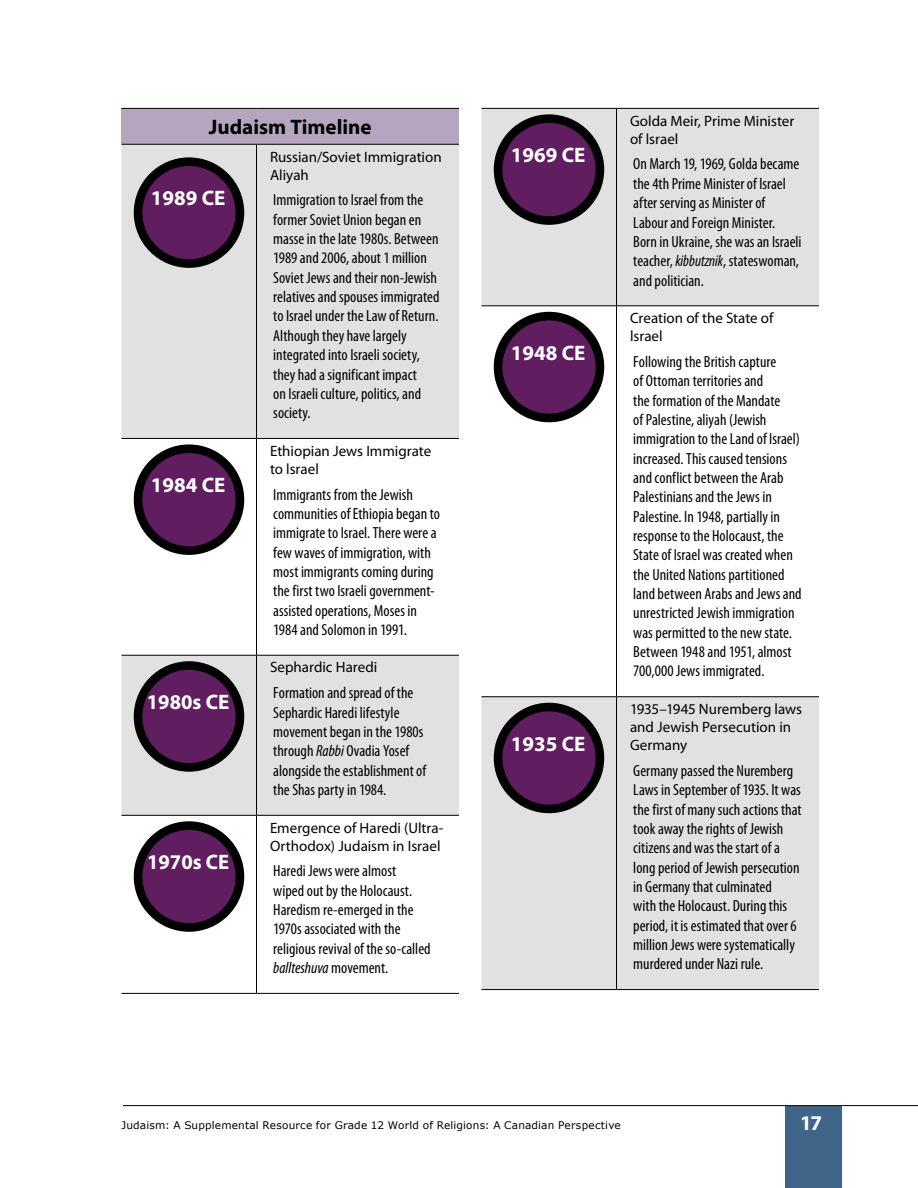
<style>
.page{position:relative;width:918px;height:1188px;background:#fff}
.page>*{position:absolute;margin:0;border:0;box-sizing:border-box;transform-origin:0 0}
.t1{font:700 21px "Myriad Pro";color:#fff}
.t2{font:700 21px "Myriad Pro";letter-spacing:-.005em;color:#000}
.t3{font:condensed 16.2px/19.4px "Myriad Pro";color:#000}
.t4{font:15px/18px "Myriad Pro";color:#000}
.t5{font:10.5px "Verdana";letter-spacing:.015em;color:#000}
.s1{font-style:italic}
</style>
<div class="page">
<div style="left:785px;top:1106px;width:57px;height:82px;background:#3f6589"></div>
<hr style="left:123px;top:1105px;width:795px;height:1px;background:#000">
<div style="left:122px;top:108px;width:337px;height:36px;background:#b5a5bf"></div>
<svg style="left:122px;top:145px;width:337px;height:670px;fill:#e1e1e2"></svg>
<hr style="left:122px;top:108px;width:134px;height:1px;background:#000">
<hr style="left:256px;top:108px;width:203px;height:1px;background:#000">
<hr style="left:122px;top:144px;width:134px;height:1px;background:#000">
<hr style="left:256px;top:144px;width:203px;height:1px;background:#000">
<hr style="left:256px;top:145px;width:1px;height:293px;background:#000">
<hr style="left:122px;top:438px;width:134px;height:1px;background:#000">
<hr style="left:256px;top:438px;width:203px;height:1px;background:#000">
<hr style="left:256px;top:439px;width:1px;height:216px;background:#000">
<hr style="left:122px;top:655px;width:134px;height:1px;background:#000">
<hr style="left:256px;top:655px;width:203px;height:1px;background:#000">
<hr style="left:256px;top:656px;width:1px;height:159px;background:#000">
<hr style="left:122px;top:815px;width:134px;height:1px;background:#000">
<hr style="left:256px;top:815px;width:203px;height:1px;background:#000">
<hr style="left:256px;top:816px;width:1px;height:177px;background:#000">
<hr style="left:122px;top:993px;width:134px;height:1px;background:#000">
<hr style="left:256px;top:993px;width:203px;height:1px;background:#000">
<div style="left:138px;top:162px;width:102px;height:102px;background:#601e61;border-radius:50%"></div>
<div style="left:134px;top:157px;width:110px;height:111px;border:9px solid #000;border-radius:50%"></div>
<div style="left:138px;top:449px;width:102px;height:102px;background:#601e61;border-radius:50%"></div>
<div style="left:134px;top:444px;width:110px;height:111px;border:9px solid #000;border-radius:50%"></div>
<div style="left:138px;top:666px;width:102px;height:101px;background:#601e61;border-radius:50%"></div>
<div style="left:134px;top:661px;width:110px;height:111px;border:9px solid #000;border-radius:50%"></div>
<div style="left:138px;top:826px;width:102px;height:101px;background:#601e61;border-radius:50%"></div>
<div style="left:134px;top:821px;width:110px;height:111px;border:9px solid #000;border-radius:50%"></div>
<svg style="left:482px;top:109px;width:337px;height:880px;fill:#e1e1e2"></svg>
<hr style="left:482px;top:108px;width:134px;height:1px;background:#000">
<hr style="left:616px;top:108px;width:203px;height:1px;background:#000">
<hr style="left:616px;top:109px;width:1px;height:196px;background:#000">
<hr style="left:482px;top:305px;width:134px;height:1px;background:#000">
<hr style="left:616px;top:305px;width:203px;height:1px;background:#000">
<hr style="left:616px;top:306px;width:1px;height:390px;background:#000">
<hr style="left:482px;top:696px;width:134px;height:1px;background:#000">
<hr style="left:616px;top:696px;width:203px;height:1px;background:#000">
<hr style="left:616px;top:697px;width:1px;height:292px;background:#000">
<hr style="left:482px;top:989px;width:134px;height:1px;background:#000">
<hr style="left:616px;top:989px;width:203px;height:1px;background:#000">
<div style="left:498px;top:119px;width:102px;height:102px;background:#601e61;border-radius:50%"></div>
<div style="left:494px;top:114px;width:110px;height:111px;border:9px solid #000;border-radius:50%"></div>
<div style="left:498px;top:316px;width:102px;height:102px;background:#601e61;border-radius:50%"></div>
<div style="left:494px;top:312px;width:110px;height:110px;border:9px solid #000;border-radius:50%"></div>
<div style="left:498px;top:707px;width:102px;height:102px;background:#601e61;border-radius:50%"></div>
<div style="left:494px;top:703px;width:110px;height:110px;border:9px solid #000;border-radius:50%"></div>
<p class="t2" style="left:209px;top:113px;width:164px">Judaism Timeline</p>
<p class="t1" style="left:151px;top:184px;width:76px">1989 CE</p>
<p class="t1" style="left:151px;top:471px;width:76px">1984 CE</p>
<p class="t1" style="left:147px;top:688px;width:84px">1980s CE</p>
<p class="t1" style="left:147px;top:848px;width:84px">1970s CE</p>
<p class="t4" style="left:270px;top:147px;width:173px">Russian/Soviet Immigration<br>Aliyah</p>
<p class="t3" style="left:273px;top:190px;width:168px">Immigration to Israel from the former Soviet Union began en masse in the late 1980s. Between<br>1989 and 2006, about 1 million<br>Soviet Jews and their non-Jewish relatives and spouses immigrated to Israel under the Law of Return.<br>Although they have largely integrated into Israeli society, they had a significant impact<br>on Israeli culture, politics, and society.</p>
<p class="t4" style="left:270px;top:441px;width:163px">Ethiopian Jews Immigrate to lsrael</p>
<p class="t3" style="left:273px;top:484px;width:168px">Immigrants from the Jewish communities of Ethiopia began to immigrate to Israel. There were a few waves of immigration, with most immigrants coming during the first two Israeli government&shy;assisted operations, Moses in<br>1984 and Solomon in 1991.</p>
<p class="t4" style="left:270px;top:658px;width:109px">Sephardic Haredi</p>
<p class="t3" style="left:273px;top:683px;width:154px">Formation and spread of the<br>Sephardic Haredi lifestyle movement began in the 1980s through <span class="s1">Rabbi</span> Ovadia Yosef alongside the establishment of the Shas party in 1984.</p>
<p class="t4" style="left:270px;top:818px;width:175px">Emergence of Haredi (Ultra-<br>Orthodox) Judaism in Israel</p>
<p class="t3" style="left:273px;top:861px;width:159px">Haredi Jews were almost wiped out by the Holocaust.<br>Haredism re-emerged in the<br>1970s associated with the religious revival of the so-called <span class="s1">ballteshuva</span> movement.</p>
<p class="t1" style="left:511px;top:141px;width:76px">1969 CE</p>
<p class="t1" style="left:511px;top:339px;width:76px">1948 CE</p>
<p class="t1" style="left:511px;top:730px;width:76px">1935 CE</p>
<p class="t4" style="left:630px;top:111px;width:166px">Golda Meir, Prime Minister of lsrael</p>
<p class="t3" style="left:633px;top:154px;width:170px">On March 19, 1969, Golda became the 4th Prime Minister of lsrael after serving as Minister of<br>Labour and Foreign Minister.<br>Born in Ukraine, she was an Israeli teacher, <span class="s1">kibbutznik</span>, stateswoman, and politician.</p>
<p class="t4" style="left:630px;top:309px;width:145px">Creation of the State of lsrael</p>
<p class="t3" style="left:633px;top:352px;width:170px">Following the British capture<br>of Ottoman territories and<br>the formation of the Mandate<br>of Palestine, aliyah (Jewish immigration to the Land of Israel) increased. This caused tensions and conflict between the Arab<br>Palestinians and the Jews in<br>Palestine. In 1948, partially in response to the Holocaust, the<br>State of Israel was created when the United Nations partitioned land between Arabs and Jews and unrestricted Jewish immigration was permitted to the new state.<br>Between 1948 and 1951, almost<br>700,000 Jews immigrated.</p>
<p class="t4" style="left:630px;top:700px;width:174px">1935–1945 Nuremberg laws and Jewish Persecution in<br>Germany</p>
<p class="t3" style="left:633px;top:761px;width:170px">Germany passed the Nuremberg<br>Laws in September of 1935. It was the first of many such actions that took away the rights of Jewish citizens and was the start of a long period of Jewish persecution in Germany that culminated<br>with the Holocaust. During this period, it is estimated that over 6 million Jews were systematically murdered under Nazi rule.</p>
<p class="t5" style="left:122px;top:1118px;width:501px">Judaism: A Supplemental Resource for Grade 12 World of Religions: A Canadian Perspective</p>
<p class="t1" style="left:800px;top:1109px;width:23px">17</p>
</div>
